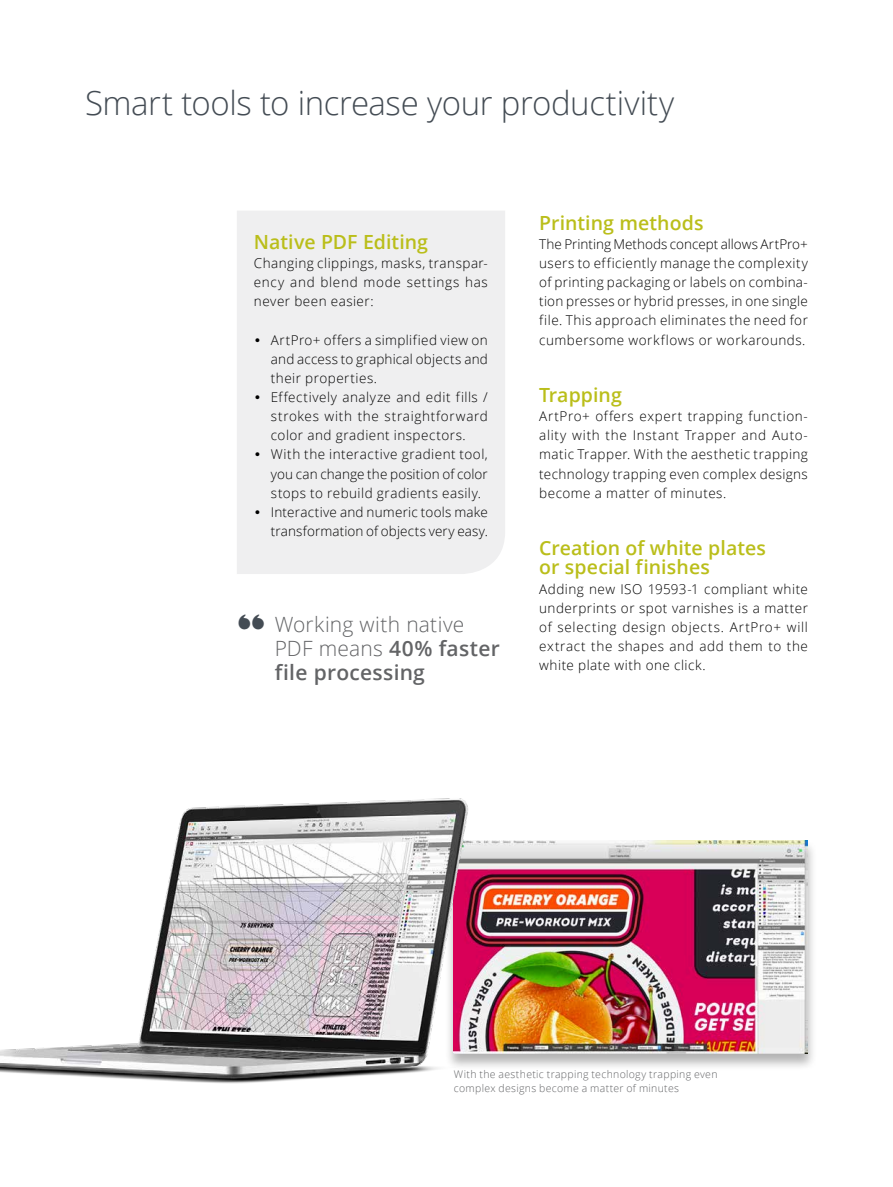
<style>
.page{position:relative;width:893px;height:1187px;background:#fff}
.page>*{position:absolute;margin:0;border:0;box-sizing:border-box;transform-origin:0 0}
.t1{font:300 33px "Open Sans";letter-spacing:-.01em;color:#444c54}
.t2{font:300 21px/24px "Open Sans";letter-spacing:.015em;color:#636466}
.t3{font:600 19.5px/19.2px "Open Sans";letter-spacing:.005em;color:#babe1a}
.t4{font:300 13.5px/19.2px "Open Sans";letter-spacing:.035em;color:#000;text-align:justify}
.t5{font:300 13.5px/19.2px "Open Sans";letter-spacing:.015em;color:#000;text-align:right}
.t6{font:300 10.5px/13.5px "Open Sans";letter-spacing:.03em;color:#636466}
.s1{font-weight:600}
</style>
<div class="page">
<div style="left:445px;top:839px;width:372px;height:232px;background:#000;opacity:.3"></div>
<img style="left:588px;top:840px;width:220px;height:213px">
<img style="left:0;top:798px;width:588px;height:286px">
<div style="left:237px;top:211px;width:268px;height:363px;background:#efeff0"></div>
<h1 class="t1" style="left:85px;top:80px;width:591px">Smart tools to increase your productivity</h1>
<h3 class="t3" style="left:254px;top:232px;width:176px">Native PDF Editing</h3>
<p class="t4" style="left:254px;top:253px;width:236px">Changing clippings, masks, transpar&shy;ency and blend mode settings has never been easier:</p>
<p class="t4" style="left:271px;top:330px;width:218px;text-indent:-17px">• ArtPro+ offers a simplified view on and access to graphical objects and their properties.</p>
<p class="t4" style="left:271px;top:387px;width:219px;text-indent:-17px">• Effectively analyze and edit fills / strokes with the straightforward color and gradient inspectors.</p>
<p class="t4" style="left:271px;top:444px;width:218px;text-indent:-17px">• With the interactive gradient tool, you can change the position of color stops to rebuild gradients easily.</p>
<p class="t5" style="left:254px;top:502px;width:236px">• Interactive and numeric tools make transformation of objects very easy.</p>
<h2 class="t2" style="left:275px;top:611px;width:227px">Working with native<br>PDF means <span class="s1">40% faster file processing</span></h2>
<h3 class="t3" style="left:539px;top:213px;width:166px">Printing methods</h3>
<p class="t4" style="left:539px;top:234px;width:270px">The Printing Methods concept allows ArtPro+ users to efficiently manage the complexity of printing packaging or labels on combina&shy;tion presses or hybrid presses, in one single file. This approach eliminates the need for cumbersome workflows or workarounds.</p>
<h3 class="t3" style="left:539px;top:385px;width:84px">Trapping</h3>
<p class="t4" style="left:539px;top:406px;width:270px">ArtPro+ offers expert trapping function&shy;ality with the Instant Trapper and Auto&shy;matic Trapper. With the aesthetic trapping technology trapping even complex designs become a matter of minutes.</p>
<h3 class="t3" style="left:539px;top:538px;width:228px">Creation of white plates or special finishes</h3>
<p class="t4" style="left:539px;top:578px;width:270px">Adding new ISO 19593-1 compliant white underprints or spot varnishes is a matter of selecting design objects. ArtPro+ will extract the shapes and add them to the white plate with one click.</p>
<p class="t6" style="left:454px;top:1067px;width:265px">With the aesthetic trapping technology trapping even complex designs become a matter of minutes</p>
</div>
